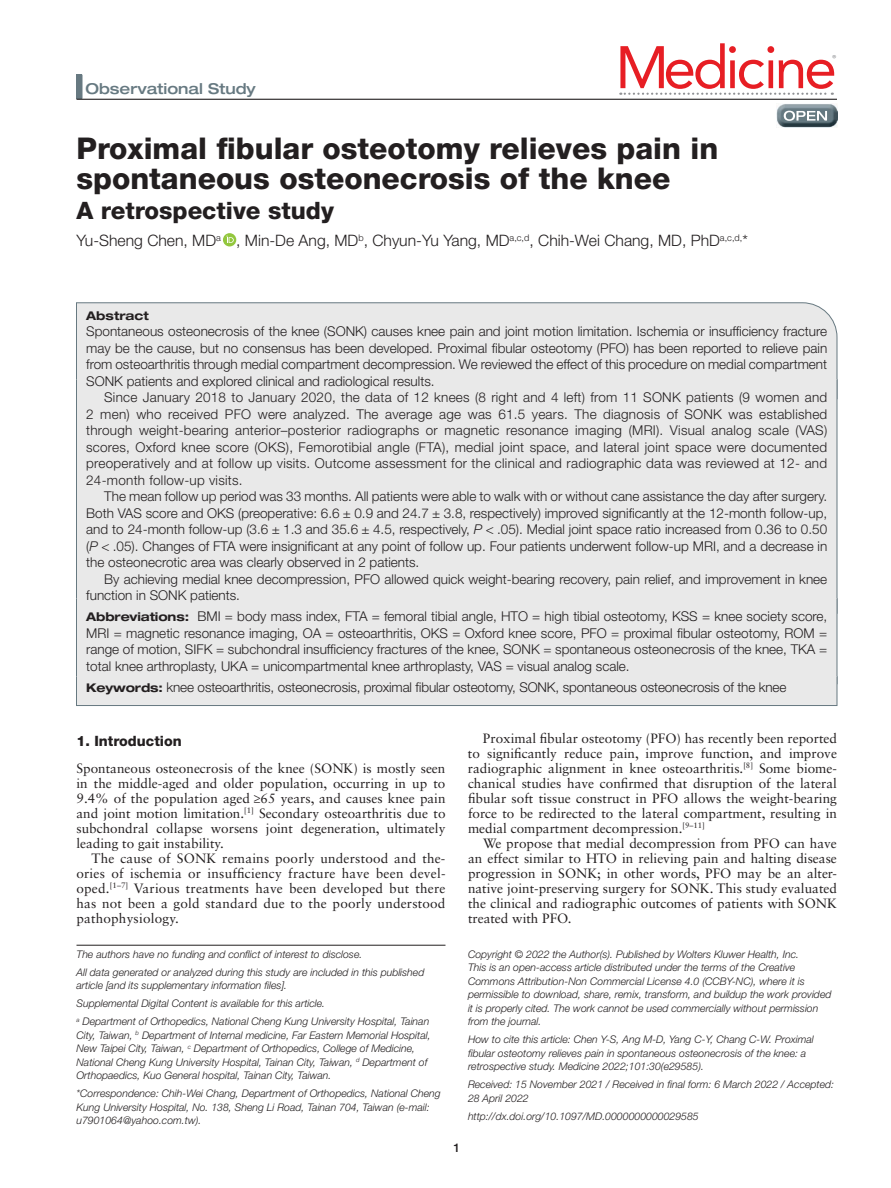
<style>
.page{position:relative;width:891px;height:1188px;background:#fff}
.page>*{position:absolute;margin:0;border:0;box-sizing:border-box;transform-origin:0 0}
.t1{font:59.4px "Avenir";letter-spacing:-.06em;color:#e71e24}
.t2{font:800 30px/30px "Helvetica Neue LT Std";color:#231f20}
.t3{font:800 24px "Helvetica Neue LT Std";color:#231f20}
.t4{font:300 15.75px "Helvetica Neue LT Std";color:#231f20}
.t5{font:500 expanded 15px "Helvetica Neue LT Std";color:#667981}
.t6{font:800 14.25px "Helvetica Neue LT Std";color:#231f20}
.t7{font:300 13.5px/16.5px "Helvetica Neue LT Std";color:#231f20;text-align:justify}
.t8{font:13.5px/15px "Sabon LT Std";color:#231f20;text-align:justify}
.t9{font:700 expanded 12px "Helvetica Neue LT Std";color:#231f20}
.t10{font:500 12px "Helvetica Neue LT Std";color:#231f20}
.t11{font:italic 300 10.5px/13.5px "Helvetica Neue LT Std";color:#231f20}
.t12{font:500 10.35px "Akzidenz Grotesk BE";color:#909295}
.s1{font-style:italic}
.s2{font-weight:700;font-stretch:expanded;font-size:12px}
</style>
<div class="page">
<div style="left:76px;top:74px;width:6px;height:25px;background:#677981"></div>
<hr style="left:76px;top:99px;width:761px;height:1px;background:#231f20">
<img style="left:776px;top:104px;width:61px;height:24px">
<svg style="left:784px;top:111px;width:43px;height:10px"></svg>
<svg style="left:620px;top:93px;width:213px;height:2px"></svg>
<div style="left:76px;top:302px;width:762px;height:98px;background:#e9e9e9"></div>
<div style="left:76px;top:379px;width:761px;height:236px;background:#e9e9e9"></div>
<div style="left:76px;top:598px;width:761px;height:87px;background:#e9e9e9"></div>
<div style="left:76px;top:676px;width:761px;height:30px;background:#e9e9e9"></div>
<div style="left:76px;top:676px;width:761px;height:30px;border:1px solid #677981"></div>
<div style="left:223px;top:233px;width:13px;height:13px;background:#93c73e;border-radius:50%"></div>
<svg style="left:227px;top:236px;width:7px;height:7px"></svg>
<hr style="left:76px;top:945px;width:370px;height:1px;background:#231f20">
<p class="t5" style="left:86px;top:80px;width:172px">Observational Study</p>
<h1 class="t1" style="left:615px;top:33px;width:223px">Medicine</h1>
<p class="t12" style="left:832px;top:52px;width:6px">®</p>
<h2 class="t2" style="left:76px;top:134px;width:643px">Proximal fibular osteotomy relieves pain in spontaneous osteonecrosis of the knee</h2>
<h3 class="t3" style="left:76px;top:197px;width:259px">A retrospective study</h3>
<p class="t4" style="left:76px;top:231px;width:673px">Yu-Sheng Chen, MD<sup>a</sup> , Min-De Ang, MD<sup>b</sup>, Chyun-Yu Yang, MD<sup>a,c,d</sup>, Chih-Wei Chang, MD, PhD<sup>a,c,d,</sup>*</p>
<p class="t9" style="left:86px;top:308px;width:64px">Abstract</p>
<p class="t7" style="left:86px;top:323px;width:743px">Spontaneous osteonecrosis of the knee (SONK) causes knee pain and joint motion limitation. Ischemia or insufficiency fracture may be the cause, but no consensus has been developed. Proximal fibular osteotomy (PFO) has been reported to relieve pain from osteoarthritis through medial compartment decompression. We reviewed the effect of this procedure on medial compartment SONK patients and explored clinical and radiological results.</p>
<p class="t7" style="left:86px;top:389px;width:743px;text-indent:18px">Since January 2018 to January 2020, the data of 12 knees (8 right and 4 left) from 11 SONK patients (9 women and 2 men) who received PFO were analyzed. The average age was 61.5 years. The diagnosis of SONK was established through weight-bearing anterior–posterior radiographs or magnetic resonance imaging (MRI). Visual analog scale (VAS) scores, Oxford knee score (OKS), Femorotibial angle (FTA), medial joint space, and lateral joint space were documented preoperatively and at follow up visits. Outcome assessment for the clinical and radiographic data was reviewed at 12- and 24-month follow-up visits.</p>
<p class="t7" style="left:86px;top:488px;width:743px;text-indent:18px">The mean follow up period was 33 months. All patients were able to walk with or without cane assistance the day after surgery.<br>Both VAS score and OKS (preoperative: 6.6 ± 0.9 and 24.7 ± 3.8, respectively) improved significantly at the 12-month follow-up, and to 24-month follow-up (3.6 ± 1.3 and 35.6 ± 4.5, respectively, <span class="s1">P</span> &lt; .05). Medial joint space ratio increased from 0.36 to 0.50 (<span class="s1">P</span> &lt; .05). Changes of FTA were insignificant at any point of follow up. Four patients underwent follow-up MRI, and a decrease in the osteonecrotic area was clearly observed in 2 patients.</p>
<p class="t7" style="left:86px;top:571px;width:743px;text-indent:18px">By achieving medial knee decompression, PFO allowed quick weight-bearing recovery, pain relief, and improvement in knee function in SONK patients.</p>
<p class="t7" style="left:86px;top:608px;width:743px"><span class="s2">Abbreviations:</span> BMI = body mass index, FTA = femoral tibial angle, HTO = high tibial osteotomy, KSS = knee society score, MRI = magnetic resonance imaging, OA = osteoarthritis, OKS = Oxford knee score, PFO = proximal fibular osteotomy, ROM = range of motion, SIFK = subchondral insufficiency fractures of the knee, SONK = spontaneous osteonecrosis of the knee, TKA = total knee arthroplasty, UKA = unicompartmental knee arthroplasty, VAS = visual analog scale.</p>
<p class="t7" style="left:86px;top:679px;width:702px"><span class="s2">Keywords:</span> knee osteoarthritis, osteonecrosis, proximal fibular osteotomy, SONK, spontaneous osteonecrosis of the knee</p>
<p class="t6" style="left:76px;top:732px;width:107px">1. Introduction</p>
<p class="t8" style="left:76px;top:761px;width:371px">Spontaneous osteonecrosis of the knee (SONK) is mostly seen in the middle-aged and older population, occurring in up to 9.4% of the population aged ≥65 years, and causes knee pain and joint motion limitation.<sup>[1]</sup> Secondary osteoarthritis due to subchondral collapse worsens joint degeneration, ultimately leading to gait instability.</p>
<p class="t8" style="left:76px;top:851px;width:371px;text-indent:15px">The cause of SONK remains poorly understood and the&shy;ories of ischemia or insufficiency fracture have been devel&shy;oped.<sup>[1–7]</sup> Various treatments have been developed but there has not been a gold standard due to the poorly understood pathophysiology.</p>
<p class="t11" style="left:76px;top:945px;width:349px;line-height:18px">The authors have no funding and conflict of interest to disclose.<br>All data generated or analyzed during this study are included in this published</p>
<p class="t11" style="left:76px;top:976px;width:354px;line-height:18px">article [and its supplementary information files].<br>Supplemental Digital Content is available for this article.<br><sup>a</sup> Department of Orthopedics, National Cheng Kung University Hospital, Tainan</p>
<p class="t11" style="left:76px;top:1028px;width:356px">City, Taiwan, <sup>b</sup> Department of Internal medicine, Far Eastern Memorial Hospital, New Taipei City, Taiwan, <sup>c</sup> Department of Orthopedics, College of Medicine, National Cheng Kung University Hospital, Tainan City, Taiwan, <sup>d</sup> Department of Orthopaedics, Kuo General hospital, Tainan City, Taiwan.</p>
<p class="t11" style="left:77px;top:1086px;width:366px">*Correspondence: Chih-Wei Chang, Department of Orthopedics, National Cheng<br>Kung University Hospital, No. 138, Sheng Li Road, Tainan 704, Taiwan (e-mail: u7901064@yahoo.com.tw).</p>
<p class="t10" style="left:453px;top:1140px;width:8px">1</p>
<p class="t8" style="left:468px;top:731px;width:371px;text-indent:15px">Proximal fibular osteotomy (PFO) has recently been reported to significantly reduce pain, improve function, and improve radiographic alignment in knee osteoarthritis.<sup>[8]</sup> Some biome&shy;chanical studies have confirmed that disruption of the lateral fibular soft tissue construct in PFO allows the weight-bearing force to be redirected to the lateral compartment, resulting in medial compartment decompression.<sup>[9–11]</sup></p>
<p class="t8" style="left:468px;top:836px;width:370px;text-indent:15px">We propose that medial decompression from PFO can have an effect similar to HTO in relieving pain and halting disease progression in SONK; in other words, PFO may be an alter&shy;native joint-preserving surgery for SONK. This study evaluated the clinical and radiographic outcomes of patients with SONK treated with PFO.</p>
<p class="t11" style="left:468px;top:947px;width:365px">Copyright © 2022 the Author(s). Published by Wolters Kluwer Health, Inc.<br>This is an open-access article distributed under the terms of the Creative Commons Attribution-Non Commercial License 4.0 (CCBY-NC), where it is permissible to download, share, remix, transform, and buildup the work provided it is properly cited. The work cannot be used commercially without permission from the journal.</p>
<p class="t11" style="left:468px;top:1032px;width:347px">How to cite this article: Chen Y-S, Ang M-D, Yang C-Y, Chang C-W. Proximal fibular osteotomy relieves pain in spontaneous osteonecrosis of the knee: a retrospective study. Medicine 2022;101:30(e29585).</p>
<p class="t11" style="left:468px;top:1077px;width:368px">Received: 15 November 2021 / Received in final form: 6 March 2022 / Accepted:<br>28 April 2022</p>
<p class="t11" style="left:468px;top:1109px;width:232px">http://dx.doi.org/10.1097/MD.0000000000029585</p>
</div>
